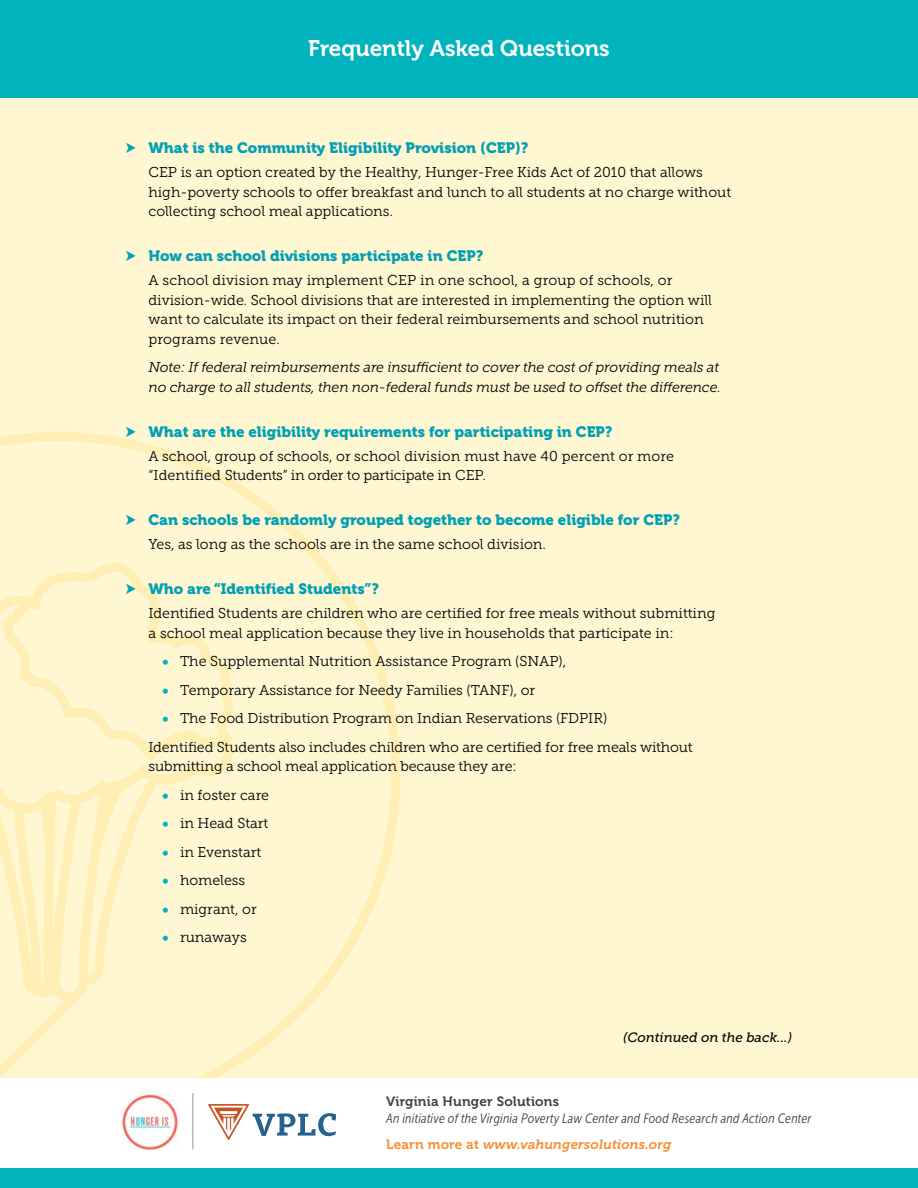
<style>
.page{position:relative;width:918px;height:1188px;background:#fff6d2}
.page>*{position:absolute;margin:0;border:0;box-sizing:border-box;transform-origin:0 0}
.t1{font:22.5px "Museo 700";color:#fff}
.t2{font:15px "Museo 900";color:#00a0b4}
.t3{font:14.25px/19.5px "Museo Slab 300";color:#000}
.t4{font:italic 14.25px/19.5px "Museo Slab 300";letter-spacing:-.01em;color:#000}
.t5{font:italic 13.5px "Museo Sans Cond 300";letter-spacing:.015em;color:#414042}
.t6{font:italic 13.5px "Museo 700";letter-spacing:.015em;color:#f78d33}
.t7{font:italic 13.5px "Museo Slab 500";color:#000}
.t8{font:13.5px "Museo 700";letter-spacing:.015em;color:#414042}
.s1{font-family:"Museo Sans 500";font-style:italic;font-size:16.5px;color:#00b3bd}
.s2{font-style:normal}
</style>
<div class="page">
<svg style="left:0;top:432px;width:400px;height:646px"></svg>
<svg style="left:0;top:813px;width:162px;height:265px"></svg>
<svg style="left:0;top:563px;width:235px;height:250px"></svg>
<svg style="left:0;top:594px;width:234px;height:219px"></svg>
<div style="left:0;top:0;width:918px;height:97px;background:#00b3bd"></div>
<div style="left:0;top:1078px;width:918px;height:110px;background:#fff"></div>
<div style="left:0;top:1168px;width:918px;height:20px;background:#00b3bd"></div>
<img style="left:122px;top:1094px;width:57px;height:56px">
<svg style="left:208px;top:1104px;width:128px;height:36px"></svg>
<hr style="left:193px;top:1093px;width:1px;height:56px;background:#939598">
<h1 class="t1" style="left:308px;top:36px;width:303px">Frequently Asked Questions</h1>
<p class="t2" style="left:126px;top:140px;width:404px">➤ What is the Community Eligibility Provision (CEP)?</p>
<p class="t3" style="left:148px;top:163px;width:584px">CEP is an option created by the Healthy, Hunger-Free Kids Act of 2010 that allows high-poverty schools to offer breakfast and lunch to all students at no charge without collecting school meal applications.</p>
<p class="t2" style="left:126px;top:248px;width:359px">➤ How can school divisions participate in CEP?</p>
<p class="t3" style="left:148px;top:271px;width:565px">A school division may implement CEP in one school, a group of schools, or division-wide. School divisions that are interested in implementing the option will want to calculate its impact on their federal reimbursements and school nutrition programs revenue.</p>
<p class="t4" style="left:148px;top:358px;width:574px">Note: If federal reimbursements are insufficient to cover the cost of providing meals at no charge to all students, then non-federal funds must be used to offset the difference.</p>
<p class="t2" style="left:126px;top:423px;width:488px">➤ What are the eligibility requirements for participating in CEP?</p>
<p class="t3" style="left:148px;top:446px;width:527px">A school, group of schools, or school division must have 40 percent or more “Identified Students” in order to participate in CEP.</p>
<p class="t2" style="left:126px;top:512px;width:556px">➤ Can schools be randomly grouped together to become eligible for CEP?</p>
<p class="t3" style="left:148px;top:535px;width:399px">Yes, as long as the schools are in the same school division.</p>
<p class="t2" style="left:126px;top:581px;width:255px">➤ Who are “Identified Students”?</p>
<p class="t3" style="left:148px;top:604px;width:568px">Identified Students are children who are certified for free meals without submitting a school meal application because they live in households that participate in:</p>
<p class="t3" style="left:162px;top:652px;width:406px"><span class="s1">•</span> The Supplemental Nutrition Assistance Program (SNAP),</p>
<p class="t3" style="left:162px;top:680px;width:375px"><span class="s1">•</span> Temporary Assistance for Needy Families (TANF), or</p>
<p class="t3" style="left:148px;top:704px;width:546px;line-height:28.5px;text-indent:14px"><span class="s1">•</span> The Food Distribution Program on Indian Reservations (FDPIR)<br>Identified Students also includes children who are certified for free meals without</p>
<p class="t3" style="left:148px;top:757px;width:370px">submitting a school meal application because they are:</p>
<p class="t3" style="left:162px;top:785px;width:109px"><span class="s1">•</span> in foster care</p>
<p class="t3" style="left:162px;top:814px;width:108px"><span class="s1">•</span> in Head Start</p>
<p class="t3" style="left:162px;top:842px;width:101px"><span class="s1">•</span> in Evenstart</p>
<p class="t3" style="left:162px;top:871px;width:85px"><span class="s1">•</span> homeless</p>
<p class="t3" style="left:162px;top:899px;width:96px"><span class="s1">•</span> migrant, or</p>
<p class="t3" style="left:162px;top:928px;width:86px"><span class="s1">•</span> runaways</p>
<p class="t7" style="left:623px;top:1030px;width:170px">(Continued on the back...)</p>
<p class="t8" style="left:386px;top:1093px;width:175px">Virginia Hunger Solutions</p>
<p class="t5" style="left:386px;top:1112px;width:427px">An initiative of the Virginia Poverty Law Center and Food Research and Action Center</p>
<p class="t6" style="left:386px;top:1136px;width:287px"><span class="s2">Learn more at</span> www.vahungersolutions.org</p>
</div>
